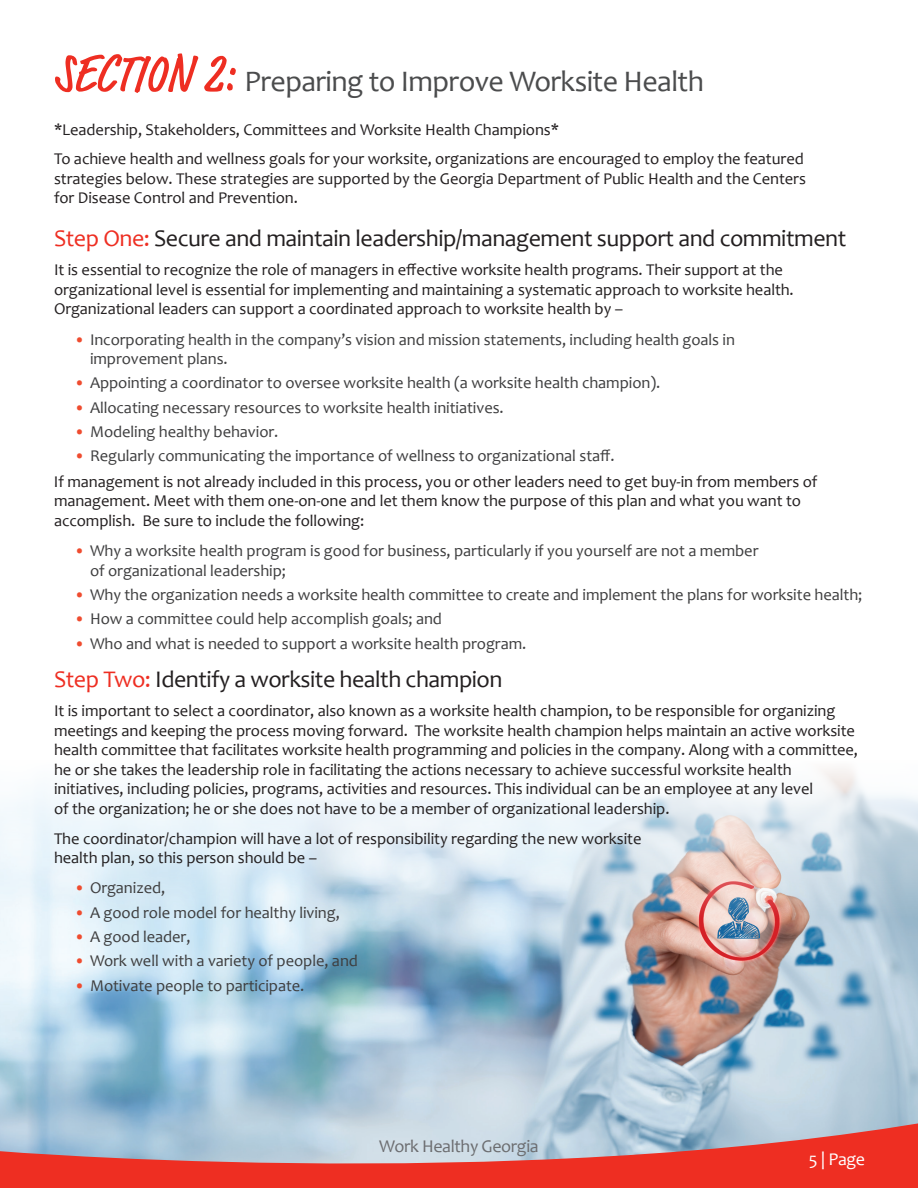
<style>
.page{position:relative;width:918px;height:1188px;background:#fff}
.page>*{position:absolute;margin:0;border:0;box-sizing:border-box;transform-origin:0 0}
.t1{font:30px "Candara";letter-spacing:-.02em;color:#4b4c4d}
.t2{font:24px "Candara";letter-spacing:-.02em;color:#231f20}
.t3{font:18px "Candara";letter-spacing:-.02em;color:#6c6d70}
.t4{font:18px "Candara";color:#fff}
.t5{font:16.5px/19.5px "Candara";letter-spacing:-.005em;color:#231f20}
.t6{font:16.5px/19.5px "Candara";letter-spacing:-.005em;color:#3e3e3f}
.s1{font-family:"Market";font-weight:500;font-stretch:condensed;font-size:54px;color:#ee2e22}
.s2{color:#ee2e22}
.s3{color:#ef4c2f}
.s4{color:#3e3e3f}
</style>
<div class="page">
<img style="left:0;top:768px;width:918px;height:351px">
<svg style="left:0;top:1119px;width:918px;height:69px;background:#d07e81"></svg>
<h1 class="t1" style="left:54px;top:62px;width:652px"><span class="s1">SECTION 2:</span> Preparing to Improve Worksite Health</h1>
<p class="t5" style="left:54px;top:114px;width:751px;line-height:29.7px">*Leadership, Stakeholders, Committees and Worksite Health Champions*<br>To achieve health and wellness goals for your worksite, organizations are encouraged to employ the featured</p>
<p class="t5" style="left:54px;top:169px;width:754px">strategies below. These strategies are supported by the Georgia Department of Public Health and the Centers for Disease Control and Prevention.</p>
<h2 class="t2" style="left:54px;top:223px;width:794px"><span class="s2">Step One:</span> Secure and maintain leadership/management support and commitment</h2>
<p class="t5" style="left:54px;top:260px;width:739px">It is essential to recognize the role of managers in effective worksite health programs. Their support at the organizational level is essential for implementing and maintaining a systematic approach to worksite health.<br>Organizational leaders can support a coordinated approach to worksite health by –</p>
<p class="t6" style="left:90px;top:329px;width:647px;text-indent:-16px"><span class="s3">•</span> Incorporating health in the company’s vision and mission statements, including health goals in improvement plans.</p>
<p class="t6" style="left:74px;top:373px;width:586px"><span class="s3">•</span> Appointing a coordinator to oversee worksite health (a worksite health champion).</p>
<p class="t6" style="left:74px;top:398px;width:429px"><span class="s3">•</span> Allocating necessary resources to worksite health initiatives.</p>
<p class="t6" style="left:74px;top:422px;width:204px"><span class="s3">•</span> Modeling healthy behavior.</p>
<p class="t5" style="left:54px;top:443px;width:765px;line-height:25.5px;text-indent:20px"><span class="s3">•</span> <span class="s4">Regularly communicating the importance of wellness to organizational staff.<br></span>If management is not already included in this process, you or other leaders need to get buy-in from members of</p>
<p class="t5" style="left:54px;top:491px;width:749px">management. Meet with them one-on-one and let them know the purpose of this plan and what you want to accomplish. Be sure to include the following:</p>
<p class="t6" style="left:90px;top:541px;width:670px;text-indent:-16px"><span class="s3">•</span> Why a worksite health program is good for business, particularly if you yourself are not a member of organizational leadership;</p>
<p class="t6" style="left:74px;top:585px;width:790px"><span class="s3">•</span> Why the organization needs a worksite health committee to create and implement the plans for worksite health;</p>
<p class="t6" style="left:74px;top:609px;width:369px"><span class="s3">•</span> How a committee could help accomplish goals; and</p>
<p class="t6" style="left:74px;top:633px;width:452px"><span class="s3">•</span> Who and what is needed to support a worksite health program.</p>
<h2 class="t2" style="left:54px;top:664px;width:450px"><span class="s2">Step Two:</span> Identify a worksite health champion</h2>
<p class="t5" style="left:54px;top:701px;width:806px">It is important to select a coordinator, also known as a worksite health champion, to be responsible for organizing meetings and keeping the process moving forward. The worksite health champion helps maintain an active worksite health committee that facilitates worksite health programming and policies in the company. Along with a committee, he or she takes the leadership role in facilitating the actions necessary to achieve successful worksite health initiatives, including policies, programs, activities and resources. This individual can be an employee at any level<br>of the organization; he or she does not have to be a member of organizational leadership.</p>
<p class="t5" style="left:54px;top:828px;width:589px">The coordinator/champion will have a lot of responsibility regarding the new worksite health plan, so this person should be –</p>
<p class="t6" style="left:74px;top:878px;width:93px"><span class="s3">•</span> Organized,</p>
<p class="t6" style="left:74px;top:903px;width:267px"><span class="s3">•</span> A good role model for healthy living,</p>
<p class="t6" style="left:74px;top:927px;width:118px"><span class="s3">•</span> A good leader,</p>
<p class="t6" style="left:74px;top:951px;width:285px"><span class="s3">•</span> Work well with a variety of people, and</p>
<p class="t6" style="left:74px;top:976px;width:230px"><span class="s3">•</span> Motivate people to participate.</p>
<p class="t3" style="left:379px;top:1134px;width:161px">Work Healthy Georgia</p>
<p class="t4" style="left:809px;top:1148px;width:58px">5 | Page</p>
</div>
